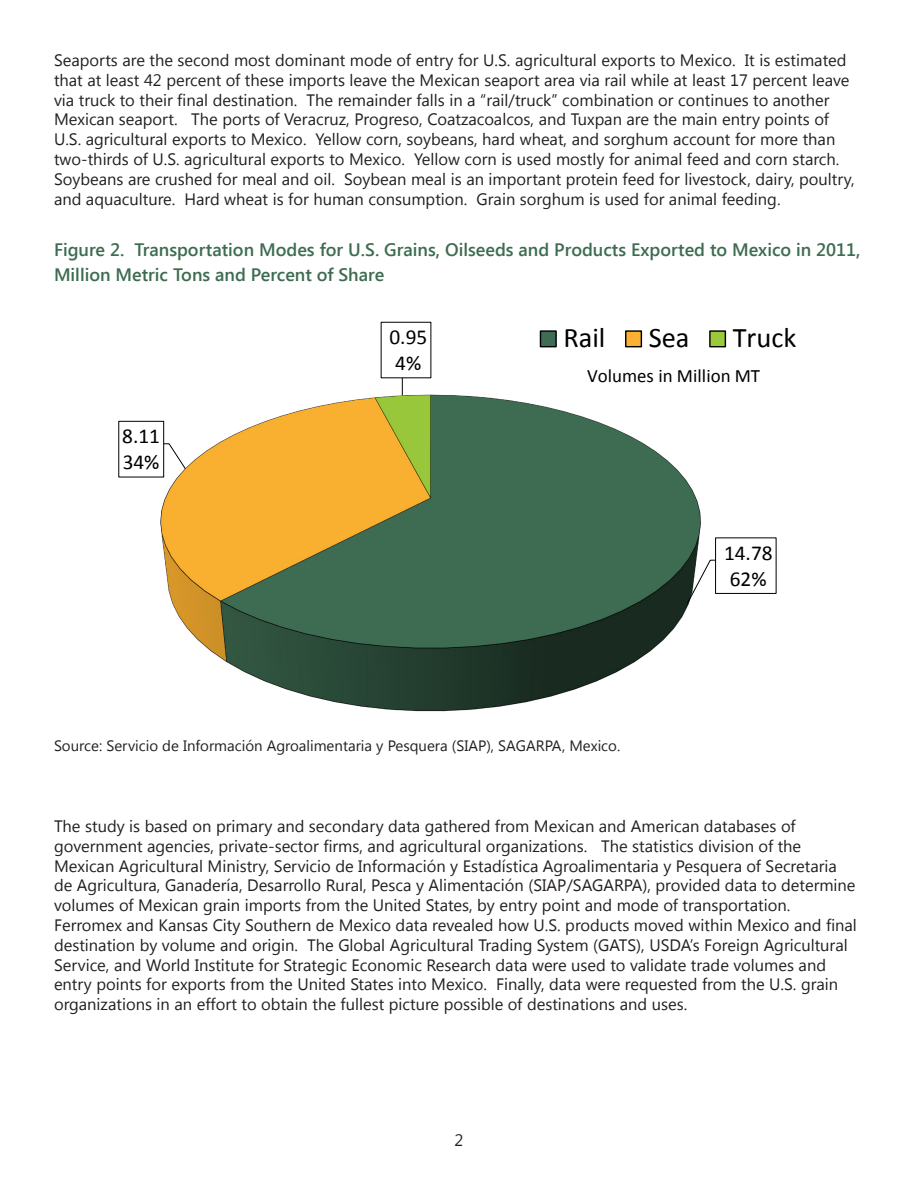
<style>
.page{position:relative;width:918px;height:1188px;background:#fff}
.page>*{position:absolute;margin:0;border:0;box-sizing:border-box;transform-origin:0 0}
.t1{font:28.5px "Calibri";color:#000}
.t2{font:21.3px/26px "Calibri";color:#000}
.t3{font:18.9px "Calibri";color:#000}
.Heading_1{font:600 18px/25.2px "Segoe UI";color:#3d6c51}
.t4{font:16.5px/19.8px "Segoe UI";color:#231f20}
.t5{font:15px "Segoe UI";color:#231f20}
</style>
<div class="page">
<img style="left:118px;top:420px;width:571px;height:292px">
<svg style="left:163px;top:377px;width:552px;height:228px"></svg>
<div style="left:715px;top:537px;width:62px;height:57px;border:1px solid #000"></div>
<div style="left:118px;top:421px;width:46px;height:56px;border:1px solid #000"></div>
<div style="left:540px;top:330px;width:17px;height:17px;background:#3f6d53;border:1px solid #000"></div>
<div style="left:625px;top:330px;width:17px;height:17px;background:#fcb131;border:1px solid #000"></div>
<div style="left:710px;top:331px;width:15px;height:16px;background:#9aca3c"></div>
<div style="left:709px;top:330px;width:17px;height:17px;border:1px solid #000"></div>
<p class="t4" style="left:54px;top:50px;width:802px">Seaports are the second most dominant mode of entry for U.S. agricultural exports to Mexico. It is estimated that at least 42 percent of these imports leave the Mexican seaport area via rail while at least 17 percent leave via truck to their final destination. The remainder falls in a “rail/truck” combination or continues to another Mexican seaport. The ports of Veracruz, Progreso, Coatzacoalcos, and Tuxpan are the main entry points of U.S. agricultural exports to Mexico. Yellow corn, soybeans, hard wheat, and sorghum account for more than two-thirds of U.S. agricultural exports to Mexico. Yellow corn is used mostly for animal feed and corn starch.<br>Soybeans are crushed for meal and oil. Soybean meal is an important protein feed for livestock, dairy, poultry, and aquaculture. Hard wheat is for human consumption. Grain sorghum is used for animal feeding.</p>
<p class="Heading_1" style="left:54px;top:236px;width:808px">Figure 2. Transportation Modes for U.S. Grains, Oilseeds and Products Exported to Mexico in 2011,<br>Million Metric Tons and Percent of Share</p>
<p class="t2" style="left:122px;top:422px;width:39px">8.11<br>34%</p>
<p class="t2" style="left:390px;top:323px;width:39px">0.95<br>4%</p>
<p class="t1" style="left:563px;top:320px;width:44px">Rail</p>
<p class="t1" style="left:649px;top:320px;width:42px">Sea</p>
<p class="t1" style="left:733px;top:320px;width:65px">Truck</p>
<p class="t3" style="left:587px;top:364px;width:174px">Volumes in Million MT</p>
<p class="t2" style="left:724px;top:539px;width:50px">14.78<br>62%</p>
<p class="t5" style="left:54px;top:735px;width:568px">Source: Servicio de Información Agroalimentaria y Pesquera (SIAP), SAGARPA, Mexico.</p>
<p class="t4" style="left:54px;top:815px;width:804px">The study is based on primary and secondary data gathered from Mexican and American databases of government agencies, private-sector firms, and agricultural organizations. The statistics division of the Mexican Agricultural Ministry, Servicio de Información y Estadística Agroalimentaria y Pesquera of Secretaria de Agricultura, Ganadería, Desarrollo Rural, Pesca y Alimentación (SIAP/SAGARPA), provided data to determine volumes of Mexican grain imports from the United States, by entry point and mode of transportation.<br>Ferromex and Kansas City Southern de Mexico data revealed how U.S. products moved within Mexico and final destination by volume and origin. The Global Agricultural Trading System (GATS), USDA’s Foreign Agricultural Service, and World Institute for Strategic Economic Research data were used to validate trade volumes and entry points for exports from the United States into Mexico. Finally, data were requested from the U.S. grain organizations in an effort to obtain the fullest picture possible of destinations and uses.</p>
<p class="t4" style="left:455px;top:1130px;width:10px">2</p>
</div>
